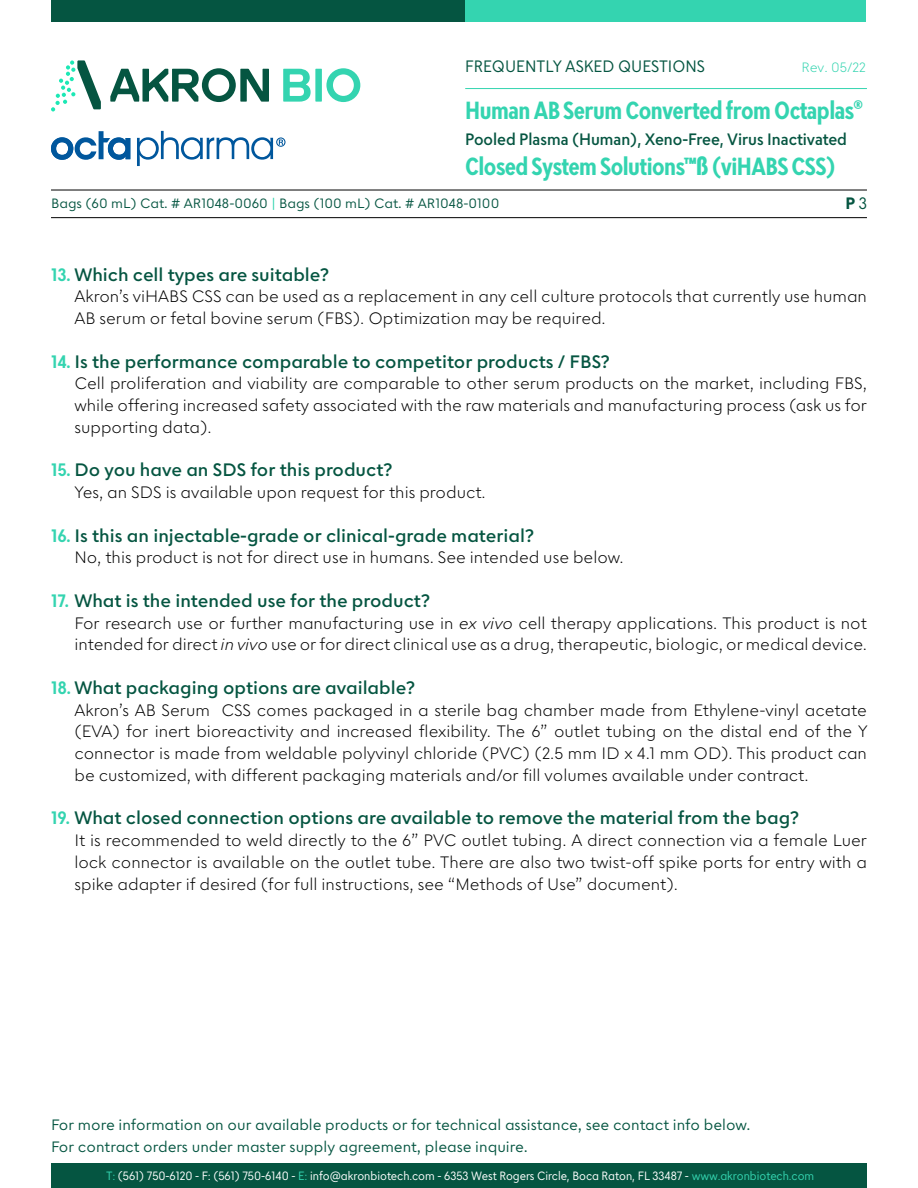
<style>
.page{position:relative;width:918px;height:1188px;background:#fff}
.page>*{position:absolute;margin:0;border:0;box-sizing:border-box;transform-origin:0 0}
.t1{font:700 24.75px "Escalator B12 Cond";letter-spacing:-.02em;color:#34d4b0}
.t2{font:600 18px "Escalatorv 0.16 Text";color:#055541}
.t3{font:300 16.5px/21.8px "Escalatorv 0.16 Text";color:#000;text-align:justify}
.t4{font:600 16.5px "Escalator B12 Narrow";color:#055541}
.t5{font:16.5px "Escalator B12 Narrow";color:#055541}
.t6{font:700 16.5px "Escalator B12 Narrow";color:#055541}
.t7{font:15px/21.8px "Escalatorv 0.16 Text";color:#055541}
.t8{font:13.5px "Escalatorv 0.16 Text";color:#055541}
.t9{font:300 13.5px "Escalatorv 0.16 Text";letter-spacing:-.005em;color:#34d4b0}
.t10{font:12px "Escalator B12 Narrow";color:#fff}
.s1{color:#34d4b0}
.s2{font-weight:400}
.s3{font-family:"Escalator B12 Cond";font-weight:700;color:#34d4b0}
.s4{font-style:italic}
</style>
<div class="page">
<div style="left:452px;top:0;width:414px;height:21px;background:#34d4b0"></div>
<div style="left:51px;top:0;width:414px;height:21px;background:#055541"></div>
<div style="left:51px;top:1164px;width:816px;height:24px;background:#055541"></div>
<hr style="left:465px;top:88px;width:402px;height:1px;background:#34d4b0">
<hr style="left:51px;top:190px;width:816px;height:1px;background:#000">
<hr style="left:51px;top:217px;width:816px;height:1px;background:#000">
<svg style="left:51px;top:131px;width:79px;height:29px"></svg>
<svg style="left:137px;top:131px;width:149px;height:35px"></svg>
<svg style="left:110px;top:68px;width:159px;height:34px"></svg>
<svg style="left:283px;top:68px;width:77px;height:34px"></svg>
<svg style="left:51px;top:60px;width:50px;height:51px"></svg>
<p class="t5" style="left:465px;top:56px;width:241px">FREQUENTLY ASKED QUESTIONS</p>
<p class="t9" style="left:802px;top:59px;width:66px">Rev. 05/22</p>
<h1 class="t1" style="left:465px;top:95px;width:399px">Human AB Serum Converted from Octaplas®</h1>
<p class="t4" style="left:465px;top:128px;width:383px">Pooled Plasma (Human), Xeno-Free, Virus Inactivated</p>
<h1 class="t1" style="left:465px;top:151px;width:372px">Closed System Solutions™ß (viHABS CSS)</h1>
<p class="t8" style="left:51px;top:195px;width:450px">Bags (60 mL) Cat. # AR1048-0060 <span class="s1">|</span> Bags (100 mL) Cat. # AR1048-0100</p>
<p class="t6" style="left:846px;top:193px;width:23px">P <span class="s2">3</span></p>
<p class="t2" style="left:51px;top:263px;width:280px"><span class="s3">13.</span> Which cell types are suitable?</p>
<p class="t3" style="left:74px;top:286px;width:794px">Akron’s viHABS CSS can be used as a replacement in any cell culture protocols that currently use human<br>AB serum or fetal bovine serum (FBS). Optimization may be required.</p>
<p class="t2" style="left:51px;top:350px;width:560px"><span class="s3">14.</span> Is the performance comparable to competitor products / FBS?</p>
<p class="t3" style="left:74px;top:373px;width:794px">Cell proliferation and viability are comparable to other serum products on the market, including FBS, while offering increased safety associated with the raw materials and manufacturing process (ask us for supporting data).</p>
<p class="t2" style="left:51px;top:459px;width:343px"><span class="s3">15.</span> Do you have an SDS for this product?</p>
<p class="t3" style="left:74px;top:481px;width:413px">Yes, an SDS is available upon request for this product.</p>
<p class="t2" style="left:51px;top:524px;width:484px"><span class="s3">16.</span> Is this an injectable-grade or clinical-grade material?</p>
<p class="t3" style="left:74px;top:547px;width:551px">No, this product is not for direct use in humans. See intended use below.</p>
<p class="t2" style="left:51px;top:589px;width:380px"><span class="s3">17.</span> What is the intended use for the product?</p>
<p class="t3" style="left:74px;top:612px;width:794px">For research use or further manufacturing use in <span class="s4">ex vivo</span> cell therapy applications. This product is not intended for direct <span class="s4">in vivo</span> use or for direct clinical use as a drug, therapeutic, biologic, or medical device.</p>
<p class="t2" style="left:51px;top:676px;width:365px"><span class="s3">18.</span> What packaging options are available?</p>
<p class="t3" style="left:74px;top:699px;width:795px">Akron’s AB Serum CSS comes packaged in a sterile bag chamber made from Ethylene-vinyl acetate (EVA) for inert bioreactivity and increased flexibility. The 6” outlet tubing on the distal end of the Y connector is made from weldable polyvinyl chloride (PVC) (2.5 mm ID x 4.1 mm OD). This product can be customized, with different packaging materials and/or fill volumes available under contract.</p>
<p class="t2" style="left:51px;top:807px;width:750px"><span class="s3">19.</span> What closed connection options are available to remove the material from the bag?</p>
<p class="t3" style="left:74px;top:829px;width:794px">It is recommended to weld directly to the 6” PVC outlet tubing. A direct connection via a female Luer lock connector is available on the outlet tube. There are also two twist-off spike ports for entry with a spike adapter if desired (for full instructions, see “Methods of Use” document).</p>
<p class="t7" style="left:51px;top:1113px;width:701px">For more information on our available products or for technical assistance, see contact info below.<br>For contract orders under master supply agreement, please inquire.</p>
<p class="t10" style="left:106px;top:1168px;width:710px"><span class="s1">T:</span> (561) 750-6120 - F: (561) 750-6140 - <span class="s1">E:</span> info@akronbiotech.com - 6353 West Rogers Circle, Boca Raton, FL 33487 - <span class="s1">www.akronbiotech.com</span></p>
</div>
